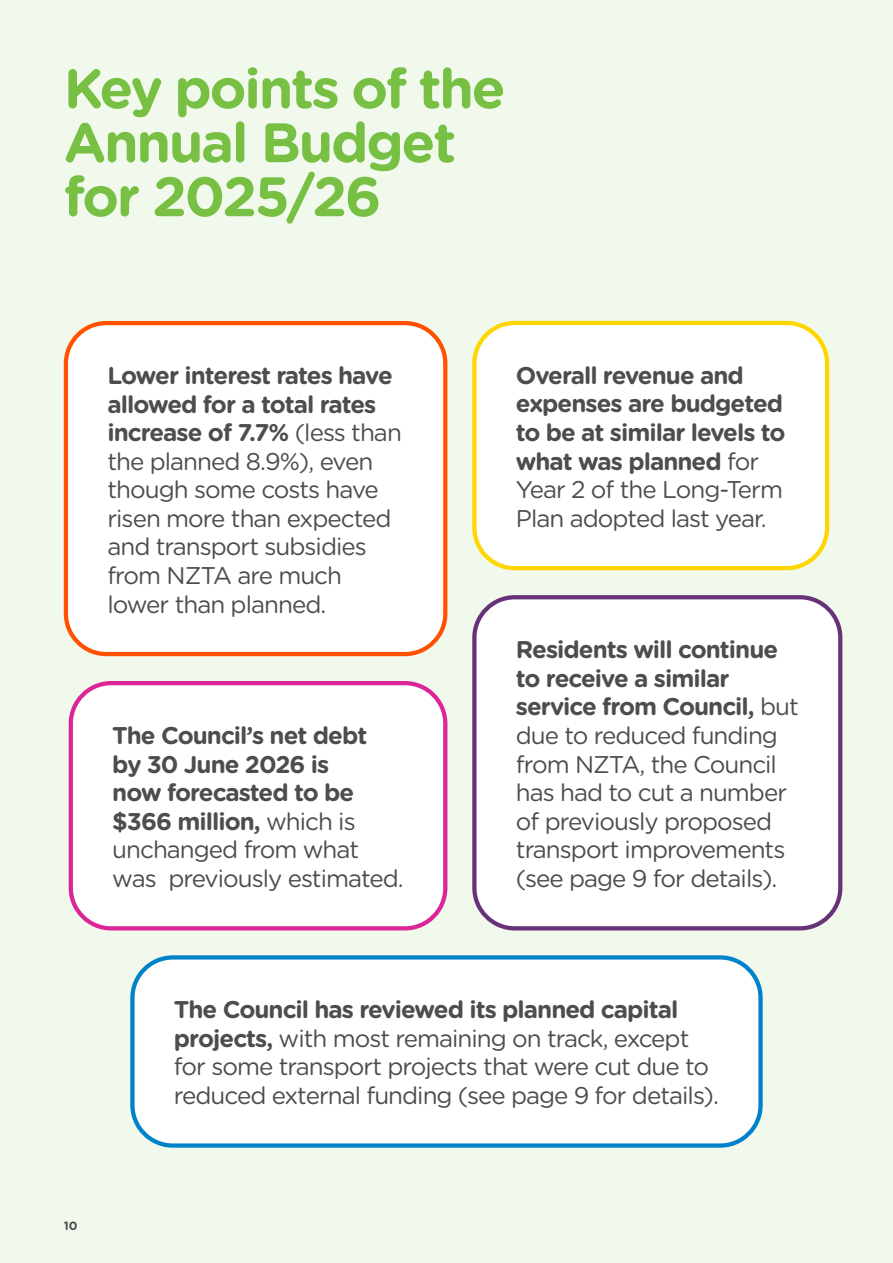
<style>
.page{position:relative;width:893px;height:1263px;background:#f1f9ec}
.page>*{position:absolute;margin:0;border:0;box-sizing:border-box;transform-origin:0 0}
.t1{font:700 55.5px/54px "Gotham Rounded";letter-spacing:-.04em;color:#77c043}
.t2{font:24.15px/28.7px "Gotham Rounded";letter-spacing:-.04em;color:#4d4d4f}
.t3{font:700 24.15px/28.7px "Gotham Rounded";letter-spacing:-.04em;color:#4d4d4f}
.t4{font:700 12px "Gotham Rounded";color:#4d4d4f}
.s1{font-weight:700}
.s2{font-weight:400}
</style>
<div class="page">
<div style="left:474px;top:597px;width:366px;height:331px;background:#fff;border-radius:40px"></div>
<div style="left:472px;top:595px;width:370px;height:335px;border:4px solid #673277;border-radius:40px"></div>
<div style="left:71px;top:683px;width:374px;height:245px;background:#fff;border-radius:40px"></div>
<div style="left:69px;top:681px;width:378px;height:249px;border:4px solid #dc2597;border-radius:40px"></div>
<div style="left:132px;top:957px;width:628px;height:188px;background:#fff;border-radius:40px"></div>
<div style="left:130px;top:955px;width:633px;height:193px;border:4px solid #0082ca;border-radius:40px"></div>
<div style="left:474px;top:323px;width:353px;height:245px;background:#fff;border-radius:40px"></div>
<div style="left:472px;top:321px;width:357px;height:249px;border:4px solid #ffd600;border-radius:40px"></div>
<div style="left:66px;top:323px;width:379px;height:331px;background:#fff;border-radius:40px"></div>
<div style="left:64px;top:321px;width:383px;height:335px;border:4px solid #ff5100;border-radius:40px"></div>
<h1 class="t1" style="left:64px;top:59px;width:443px">Key points of the<br>Annual Budget for 2025/26</h1>
<p class="t2" style="left:107px;top:360px;width:296px"><span class="s1">Lower interest rates have allowed for a total rates increase of 7.7%</span> (less than the planned 8.9%), even though some costs have risen more than expected and transport subsidies from NZTA are much lower than planned.</p>
<p class="t3" style="left:112px;top:720px;width:293px">The Council’s net debt<br>by 30 June 2026 is<br>now forecasted to be $366 million, <span class="s2">which is unchanged from what was previously estimated.</span></p>
<p class="t3" style="left:516px;top:360px;width:271px">Overall revenue and expenses are budgeted to be at similar levels to what was planned <span class="s2">for<br>Year 2 of the Long-Term<br>Plan adopted last year.</span></p>
<p class="t2" style="left:516px;top:634px;width:284px"><span class="s1">Residents will continue to receive a similar service from Council,</span> but due to reduced funding from NZTA, the Council has had to cut a number of previously proposed transport improvements (see page 9 for details).</p>
<p class="t4" style="left:64px;top:1217px;width:15px">10</p>
<p class="t2" style="left:174px;top:994px;width:547px"><span class="s1">The Council has reviewed its planned capital projects,</span> with most remaining on track, except for some transport projects that were cut due to reduced external funding (see page 9 for details).</p>
</div>
